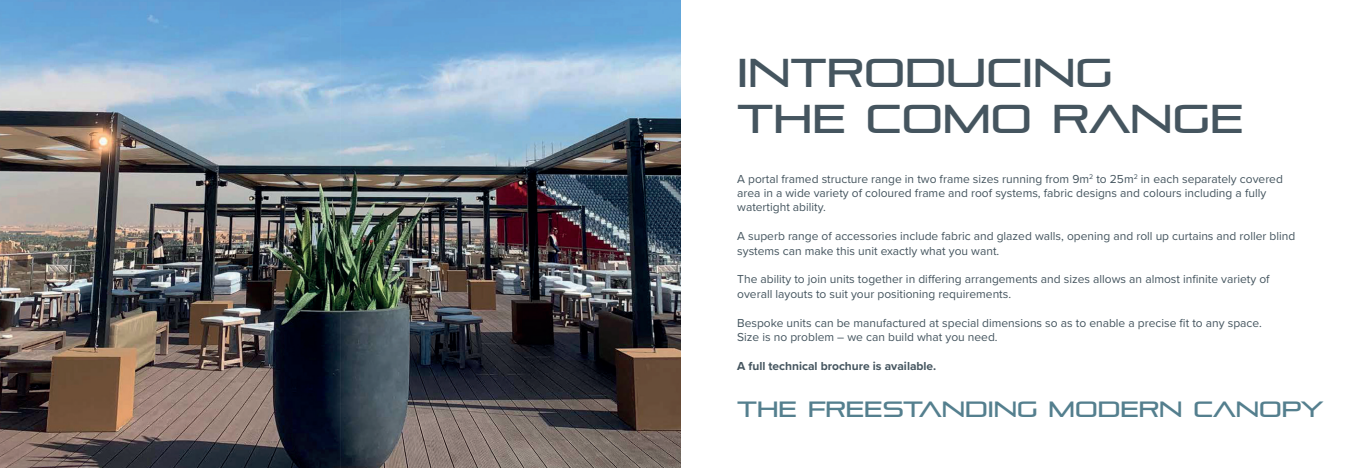
<style>
.page{position:relative;width:1361px;height:468px;background:#fff}
.page>*{position:absolute;margin:0;border:0;box-sizing:border-box;transform-origin:0 0}
.t1{font:40px/46px "Pirulen Rg";color:#45555f}
.t2{font:22px "Pirulen Rg";color:#547f8e}
.t3{font:12px/14.4px "Proxima Nova";color:#45555f}
.t4{font:700 12px "Proxima Nova";color:#45555f}
</style>
<div class="page">
<img style="left:0;top:0;width:680px;height:468px">
<p class="t1" style="left:737px;top:50px;width:508px">INTRODUCING<br>THE COMO RANGE</p>
<p class="t3" style="left:737px;top:171px;width:547px">A portal framed structure range in two frame sizes running from 9m<sup>2</sup> to 25m<sup>2</sup> in each separately covered area in a wide variety of coloured frame and roof systems, fabric designs and colours including a fully watertight ability.</p>
<p class="t3" style="left:737px;top:228px;width:560px">A superb range of accessories include fabric and glazed walls, opening and roll up curtains and roller blind systems can make this unit exactly what you want.</p>
<p class="t3" style="left:737px;top:271px;width:534px">The ability to join units together in differing arrangements and sizes allows an almost infinite variety of</p>
<p class="t3" style="left:737px;top:286px;width:275px">overall layouts to suit your positioning requirements.</p>
<p class="t3" style="left:737px;top:315px;width:526px">Bespoke units can be manufactured at special dimensions so as to enable a precise fit to any space.</p>
<p class="t3" style="left:737px;top:329px;width:262px">Size is no problem – we can build what you need.</p>
<p class="t4" style="left:737px;top:357px;width:201px">A full technical brochure is available.</p>
<p class="t2" style="left:737px;top:395px;width:588px">THE FREESTANDING MODERN CANOPY</p>
</div>
